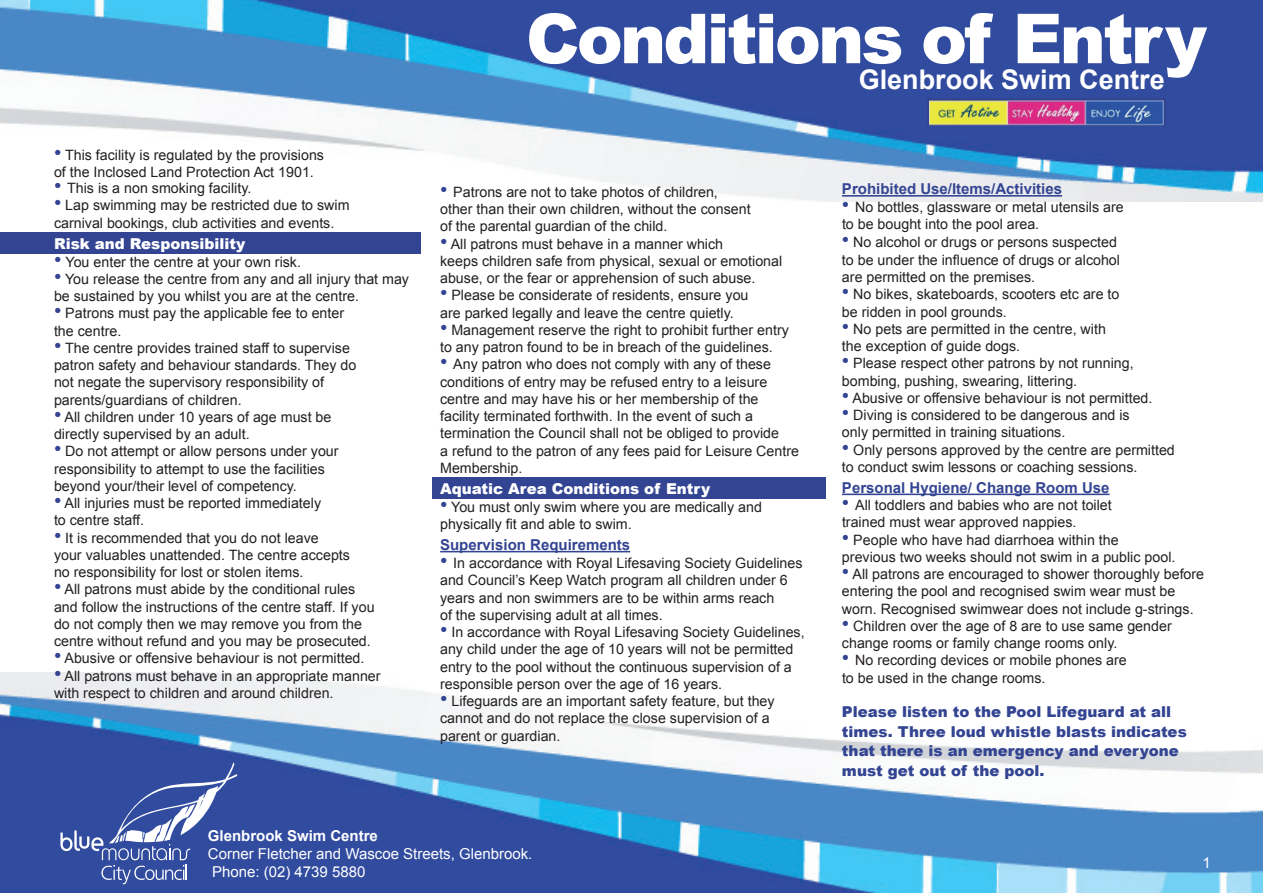
<style>
.page{position:relative;width:1263px;height:893px;background:#fff}
.page>*{position:absolute;margin:0;border:0;box-sizing:border-box;transform-origin:0 0}
.t1{font:900 69px "Arial";letter-spacing:-.04em;color:#fff}
.t2{font:700 27px "Arial";color:#fff}
.t3{font:900 15px/19.5px "Arial";color:#334492}
.t4{font:700 15px "Arial";color:#334492}
.t5{font:15px/18px "Arial";color:#fff}
.t6{font:900 15px "Arial";color:#fff}
.t7{font:700 15px "Arial";color:#fff}
.t8{font:14.25px/17.2px "Arial";color:#231f20}
.s1{font-size:21px;color:#334492}
</style>
<div class="page">
<img style="left:0;top:0;width:1263px;height:201px">
<img style="left:0;top:672px;width:1263px;height:221px">
<svg style="left:60px;top:762px;width:177px;height:122px;background:#4a61aa"></svg>
<img style="left:927px;top:98px;width:238px;height:27px">
<div style="left:432px;top:477px;width:393px;height:22px;background:#334492"></div>
<hr style="left:440px;top:551px;width:190px;height:1px;background:#334492">
<div style="left:0;top:233px;width:420px;height:21px;background:#334492"></div>
<hr style="left:842px;top:195px;width:220px;height:2px;background:#334492">
<hr style="left:842px;top:494px;width:267px;height:1px;background:#334492">
<p class="t8" style="left:54px;top:147px;width:272px;line-height:16.5px"><span class="s1">•</span> This facility is regulated by the provisions of the Inclosed Land Protection Act 1901.</p>
<p class="t8" style="left:54px;top:180px;width:199px"><span class="s1">•</span> This is a non smoking facility.</p>
<p class="t8" style="left:54px;top:196px;width:297px;line-height:18px"><span class="s1">•</span> Lap swimming may be restricted due to swim carnival bookings, club activities and events.</p>
<p class="t6" style="left:54px;top:232px;width:193px">Risk and Responsibility</p>
<p class="t8" style="left:54px;top:253px;width:249px"><span class="s1">•</span> You enter the centre at your own risk.</p>
<p class="t8" style="left:54px;top:270px;width:357px"><span class="s1">•</span> You release the centre from any and all injury that may be sustained by you whilst you are at the centre.</p>
<p class="t8" style="left:54px;top:305px;width:292px"><span class="s1">•</span> Patrons must pay the applicable fee to enter the centre.</p>
<p class="t8" style="left:54px;top:339px;width:304px"><span class="s1">•</span> The centre provides trained staff to supervise patron safety and behaviour standards. They do not negate the supervisory responsibility of parents/guardians of children.</p>
<p class="t8" style="left:54px;top:408px;width:279px"><span class="s1">•</span> All children under 10 years of age must be directly supervised by an adult.</p>
<p class="t8" style="left:54px;top:443px;width:286px"><span class="s1">•</span> Do not attempt or allow persons under your responsibility to attempt to use the facilities beyond your/their level of competency.</p>
<p class="t8" style="left:54px;top:495px;width:269px"><span class="s1">•</span> All injuries must be reported immediately to centre staff.</p>
<p class="t8" style="left:54px;top:529px;width:298px"><span class="s1">•</span> It is recommended that you do not leave your valuables unattended. The centre accepts no responsibility for lost or stolen items.</p>
<p class="t8" style="left:54px;top:581px;width:322px"><span class="s1">•</span> All patrons must abide by the conditional rules and follow the instructions of the centre staff. If you do not comply then we may remove you from the centre without refund and you may be prosecuted.</p>
<p class="t8" style="left:54px;top:650px;width:312px"><span class="s1">•</span> Abusive or offensive behaviour is not permitted.</p>
<p class="t8" style="left:54px;top:667px;width:328px"><span class="s1">•</span> All patrons must behave in an appropriate manner with respect to children and around children.</p>
<h1 class="t1" style="left:526px;top:-12px;width:683px">Conditions of Entry</h1>
<h2 class="t2" style="left:859px;top:62px;width:308px">Glenbrook Swim Centre</h2>
<p class="t8" style="left:440px;top:183px;width:312px"><span class="s1">•</span> Patrons are not to take photos of children, other than their own children, without the consent of the parental guardian of the child.</p>
<p class="t8" style="left:440px;top:235px;width:344px"><span class="s1">•</span> All patrons must behave in a manner which<br>keeps children safe from physical, sexual or emotional abuse, or the fear or apprehension of such abuse.</p>
<p class="t8" style="left:440px;top:287px;width:310px"><span class="s1">•</span> Please be considerate of residents, ensure you are parked legally and leave the centre quietly.</p>
<p class="t8" style="left:440px;top:321px;width:350px"><span class="s1">•</span> Management reserve the right to prohibit further entry to any patron found to be in breach of the guidelines.</p>
<p class="t8" style="left:440px;top:356px;width:360px"><span class="s1">•</span> Any patron who does not comply with any of these conditions of entry may be refused entry to a leisure centre and may have his or her membership of the facility terminated forthwith. In the event of such a termination the Council shall not be obliged to provide<br>a refund to the patron of any fees paid for Leisure Centre Membership.</p>
<p class="t6" style="left:440px;top:478px;width:272px">Aquatic Area Conditions of Entry</p>
<p class="t8" style="left:440px;top:498px;width:323px"><span class="s1">•</span> You must only swim where you are medically and physically fit and able to swim.</p>
<p class="t4" style="left:440px;top:535px;width:192px">Supervision Requirements</p>
<p class="t8" style="left:440px;top:555px;width:364px"><span class="s1">•</span> In accordance with Royal Lifesaving Society Guidelines and Council’s Keep Watch program all children under 6 years and non swimmers are to be within arms reach<br>of the supervising adult at all times.</p>
<p class="t8" style="left:440px;top:624px;width:366px"><span class="s1">•</span> In accordance with Royal Lifesaving Society Guidelines, any child under the age of 10 years will not be permitted entry to the pool without the continuous supervision of a responsible person over the age of 16 years.</p>
<p class="t8" style="left:440px;top:693px;width:336px"><span class="s1">•</span> Lifeguards are an important safety feature, but they cannot and do not replace the close supervision of a parent or guardian.</p>
<p class="t4" style="left:842px;top:179px;width:222px">Prohibited Use/Items/Activities</p>
<p class="t8" style="left:842px;top:199px;width:283px"><span class="s1">•</span> No bottles, glassware or metal utensils are to be bought into the pool area.</p>
<p class="t8" style="left:842px;top:234px;width:280px"><span class="s1">•</span> No alcohol or drugs or persons suspected to be under the influence of drugs or alcohol are permitted on the premises.</p>
<p class="t8" style="left:842px;top:286px;width:279px"><span class="s1">•</span> No bikes, skateboards, scooters etc are to be ridden in pool grounds.</p>
<p class="t8" style="left:842px;top:320px;width:265px"><span class="s1">•</span> No pets are permitted in the centre, with the exception of guide dogs.</p>
<p class="t8" style="left:842px;top:355px;width:293px"><span class="s1">•</span> Please respect other patrons by not running, bombing, pushing, swearing, littering.</p>
<p class="t8" style="left:842px;top:389px;width:312px"><span class="s1">•</span> Abusive or offensive behaviour is not permitted.</p>
<p class="t8" style="left:842px;top:406px;width:289px"><span class="s1">•</span> Diving is considered to be dangerous and is only permitted in training situations.</p>
<p class="t8" style="left:842px;top:441px;width:334px"><span class="s1">•</span> Only persons approved by the centre are permitted to conduct swim lessons or coaching sessions.</p>
<p class="t4" style="left:842px;top:477px;width:269px">Personal Hygiene/ Change Room Use</p>
<p class="t8" style="left:842px;top:496px;width:271px"><span class="s1">•</span> All toddlers and babies who are not toilet trained must wear approved nappies.</p>
<p class="t8" style="left:842px;top:531px;width:335px"><span class="s1">•</span> People who have had diarrhoea within the previous two weeks should not swim in a public pool.</p>
<p class="t8" style="left:842px;top:565px;width:364px"><span class="s1">•</span> All patrons are encouraged to shower thoroughly before entering the pool and recognised swim wear must be worn. Recognised swimwear does not include g-strings.</p>
<p class="t8" style="left:842px;top:617px;width:331px"><span class="s1">•</span> Children over the age of 8 are to use same gender change rooms or family change rooms only.</p>
<p class="t8" style="left:842px;top:652px;width:286px"><span class="s1">•</span> No recording devices or mobile phones are to be used in the change rooms.</p>
<p class="t3" style="left:842px;top:701px;width:346px">Please listen to the Pool Lifeguard at all times. Three loud whistle blasts indicates that there is an emergency and everyone must get out of the pool.</p>
<p class="t7" style="left:208px;top:825px;width:172px">Glenbrook Swim Centre</p>
<p class="t5" style="left:208px;top:845px;width:326px">Corner Fletcher and Wascoe Streets, Glenbrook.<br>Phone: (02) 4739 5880</p>
<p class="t5" style="left:1202px;top:854px;width:10px">1</p>
</div>
